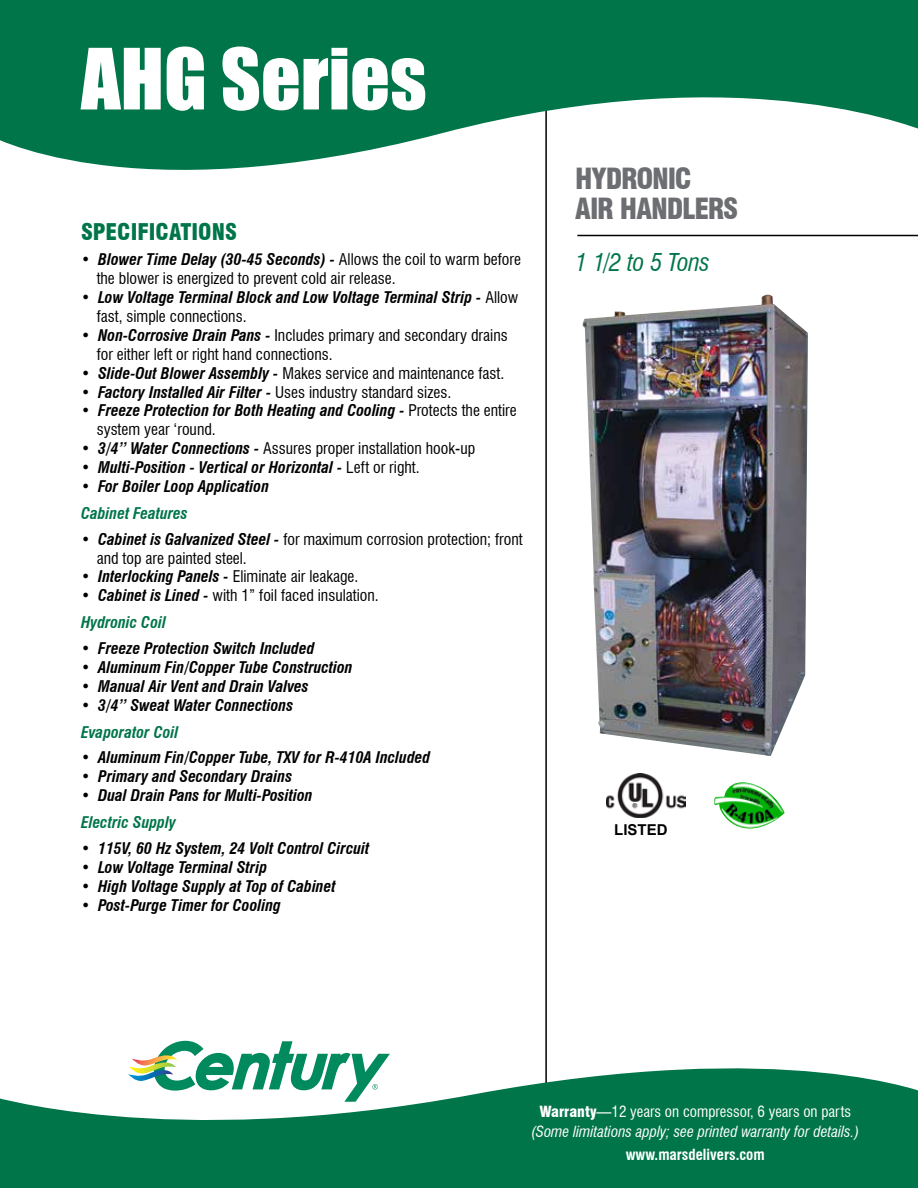
<style>
.page{position:relative;width:918px;height:1188px;background:#fff}
.page>*{position:absolute;margin:0;border:0;box-sizing:border-box;transform-origin:0 0}
.t1{font:78px "Impact";color:#fff}
.t2{font:900 condensed 28.5px/30px "Swiss 721 BT";letter-spacing:-.045em;color:#6d6e71}
.t3{font:italic condensed 24px "Swiss 721 BT";letter-spacing:-.015em;color:#00754a}
.t4{font:900 condensed 22.5px "Swiss 721 BT";color:#00754a}
.t5{font:italic 700 condensed 15.75px/27px "Swiss 721 BT";color:#000}
.t6{font:condensed 15.75px/18.9px "Swiss 721 BT";color:#000}
.t7{font:italic condensed 15px/19.5px "Swiss 721 BT";color:#fff;text-align:center}
.t8{font:700 condensed 15px "Swiss 721 BT";color:#fff}
.t9{font:700 15px "Arial";color:#000}
.s1{font-weight:700;font-style:italic}
.s2{font-weight:400;font-style:normal}
.s3{color:#00754a}
.s4{font-weight:700;font-style:italic;color:#00754a}
.s5{font-weight:900;font-style:normal}
.s6{font-style:normal}
</style>
<div class="page">
<hr style="left:545px;top:89px;width:2px;height:997px;background:#000">
<svg style="left:0;top:0;width:918px;height:216px;fill:#00754a"></svg>
<svg style="left:0;top:1036px;width:918px;height:152px;fill:#00754a"></svg>
<svg style="left:128px;top:1041px;width:262px;height:61px"></svg>
<hr style="left:577px;top:235px;width:341px;height:1px;background:#000">
<img style="left:714px;top:782px;width:71px;height:47px">
<img style="left:582px;top:295px;width:226px;height:461px">
<img style="left:606px;top:773px;width:80px;height:45px">
<h1 class="t1" style="left:81px;top:18px;width:347px">AHG Series</h1>
<h3 class="t4" style="left:81px;top:218px;width:157px">SPECIFICATIONS</h3>
<p class="t6" style="left:97px;top:250px;width:426px;text-indent:-16px">• <span class="s1">Blower Time Delay (30-45 Seconds) -</span> Allows the coil to warm before the blower is energized to prevent cold air release.</p>
<p class="t5" style="left:97px;top:288px;width:423px;line-height:18.9px;text-indent:-16px"><span class="s2">•</span> Low Voltage Terminal Block and Low Voltage Terminal Strip - <span class="s2">Allow fast, simple connections.</span></p>
<p class="t6" style="left:97px;top:326px;width:413px;text-indent:-16px">• <span class="s1">Non-Corrosive Drain Pans -</span> Includes primary and secondary drains for either left or right hand connections.</p>
<p class="t6" style="left:81px;top:363px;width:425px">• <span class="s1">Slide-Out Blower Assembly -</span> Makes service and maintenance fast.</p>
<p class="t6" style="left:81px;top:382px;width:372px">• <span class="s1">Factory Installed Air Filter -</span> Uses industry standard sizes.</p>
<p class="t5" style="left:97px;top:401px;width:422px;line-height:18.9px;text-indent:-16px"><span class="s2">•</span> Freeze Protection for Both Heating and Cooling - <span class="s2">Protects the entire system year ‘round.</span></p>
<p class="t6" style="left:81px;top:439px;width:396px">• <span class="s1">3/4” Water Connections -</span> Assures proper installation hook-up</p>
<p class="t5" style="left:81px;top:454px;width:340px"><span class="s2">•</span> Multi-Position - Vertical or Horizontal - <span class="s2">Left or right.</span></p>
<p class="t5" style="left:81px;top:473px;width:190px"><span class="s2">•</span> For Boiler Loop Application<br><span class="s3">Cabinet Features</span></p>
<p class="t6" style="left:97px;top:530px;width:428px;text-indent:-16px">• <span class="s1">Cabinet is Galvanized Steel -</span> for maximum corrosion protection; front and top are painted steel.</p>
<p class="t6" style="left:81px;top:567px;width:279px">• <span class="s1">Interlocking Panels -</span> Eliminate air leakage.</p>
<p class="t6" style="left:81px;top:582px;width:299px;line-height:27px">• <span class="s1">Cabinet is Lined -</span> with 1” foil faced insulation.<br><span class="s4">Hydronic Coil</span></p>
<p class="t5" style="left:81px;top:635px;width:235px"><span class="s2">•</span> Freeze Protection Switch Included</p>
<p class="t5" style="left:81px;top:654px;width:273px"><span class="s2">•</span> Aluminum Fin/Copper Tube Construction</p>
<p class="t5" style="left:81px;top:673px;width:229px"><span class="s2">•</span> Manual Air Vent and Drain Valves</p>
<p class="t5" style="left:81px;top:692px;width:214px"><span class="s2">•</span> 3/4” Sweat Water Connections<br><span class="s3">Evaporator Coil</span></p>
<p class="t5" style="left:81px;top:744px;width:351px"><span class="s2">•</span> Aluminum Fin/Copper Tube, TXV for R-410A Included</p>
<p class="t5" style="left:81px;top:763px;width:213px"><span class="s2">•</span> Primary and Secondary Drains</p>
<p class="t5" style="left:81px;top:782px;width:233px"><span class="s2">•</span> Dual Drain Pans for Multi-Position<br><span class="s3">Electric Supply</span></p>
<p class="t5" style="left:81px;top:835px;width:290px"><span class="s2">•</span> 115V, 60 Hz System, 24 Volt Control Circuit</p>
<p class="t5" style="left:81px;top:854px;width:188px"><span class="s2">•</span> Low Voltage Terminal Strip</p>
<p class="t5" style="left:81px;top:872px;width:256px"><span class="s2">•</span> High Voltage Supply at Top of Cabinet</p>
<p class="t5" style="left:81px;top:891px;width:202px"><span class="s2">•</span> Post-Purge Timer for Cooling</p>
<h2 class="t2" style="left:575px;top:164px;width:164px">HYDRONIC<br>AIR HANDLERS</h2>
<h3 class="t3" style="left:575px;top:248px;width:136px">1 1/2 to 5 Tons</h3>
<p class="t9" style="left:614px;top:819px;width:55px">LISTED</p>
<p class="t7" style="left:531px;top:1102px;width:330px"><span class="s5">Warranty</span><span class="s6">—12 years on compressor, 6 years on parts </span>(Some limitations apply; see printed warranty for details.)</p>
<p class="t8" style="left:626px;top:1146px;width:140px">www.marsdelivers.com</p>
</div>
